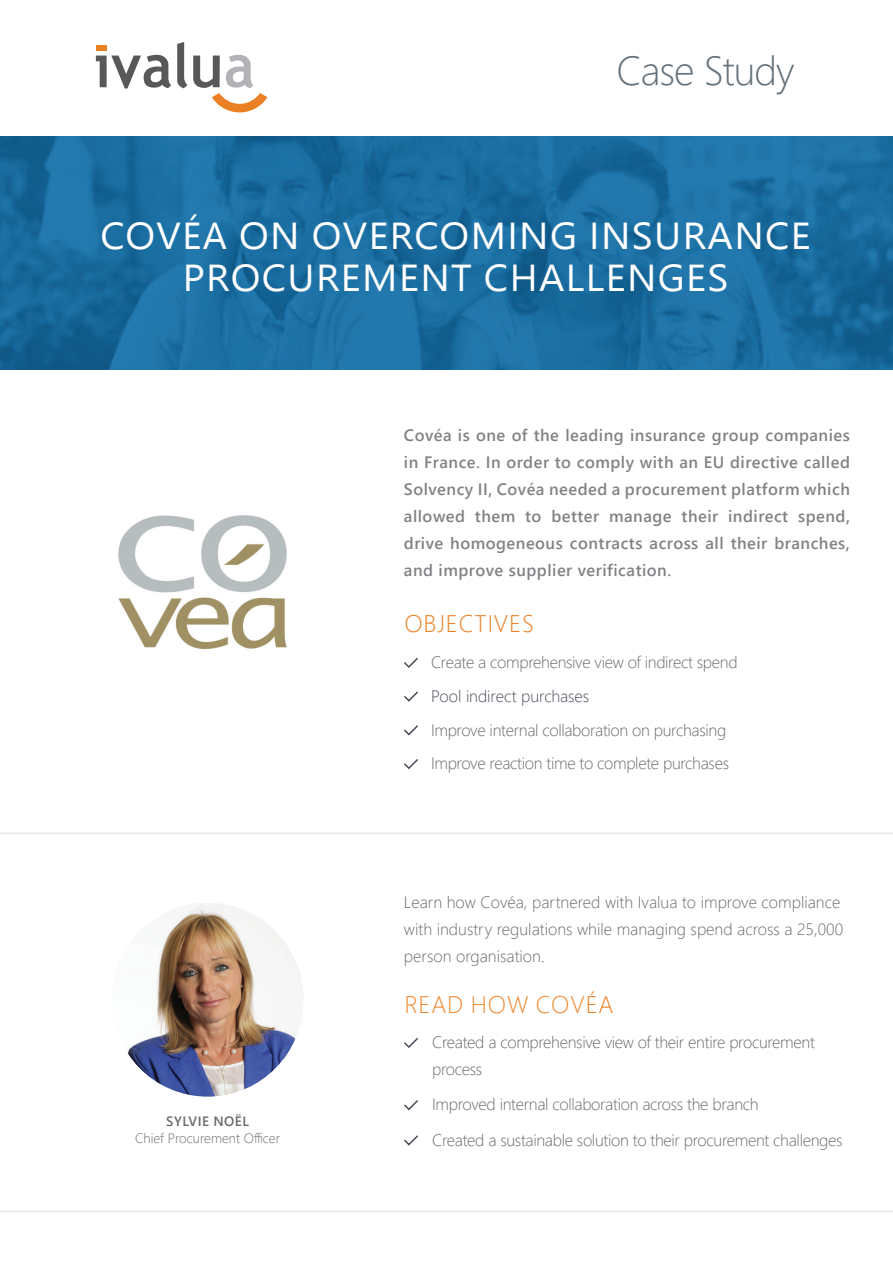
<style>
.page{position:relative;width:893px;height:1263px;background:#fff}
.page>*{position:absolute;margin:0;border:0;box-sizing:border-box;transform-origin:0 0}
.t1{font:300 40.5px "Segoe UI";letter-spacing:-.025em;color:#65727b}
.t2{font:37.5px/42px "Segoe UI";letter-spacing:.035em;color:#fff;text-align:center;scale:1.05 1}
.t3{font:300 24px "Segoe UI";letter-spacing:.035em;color:#ed8a34}
.t4{font:300 24px "Segoe UI";letter-spacing:.035em;color:#ea8023}
.t5{font:300 16.5px/27px "Segoe UI";letter-spacing:-.02em;color:#69696c}
.t6{font:600 16.5px/27px "Segoe UI";letter-spacing:.03em;color:#808285;text-align:justify}
.t7{font:300 16.5px/27px "Segoe UI";color:#69696c}
.t8{font:300 16.5px "Segoe UI";letter-spacing:-.01em;color:#484c59}
.t9{font:300 13.5px "Segoe UI";color:#69696c}
.t10{font:600 13.5px "Segoe UI";letter-spacing:.035em;color:#69696c}
.s1{color:#ea8023}
</style>
<div class="page">
<svg style="left:0;top:833px;width:893px;height:379px"></svg>
<img style="left:0;top:137px;width:893px;height:232px">
<svg style="left:402px;top:1036px;width:18px;height:13px"></svg>
<svg style="left:402px;top:1098px;width:18px;height:13px"></svg>
<svg style="left:402px;top:1134px;width:18px;height:13px"></svg>
<svg style="left:404px;top:657px;width:14px;height:11px"></svg>
<svg style="left:404px;top:691px;width:14px;height:11px"></svg>
<svg style="left:404px;top:725px;width:14px;height:11px"></svg>
<svg style="left:404px;top:759px;width:14px;height:11px"></svg>
<img style="left:112px;top:903px;width:192px;height:194px">
<img style="left:118px;top:515px;width:169px;height:135px">
<svg style="left:177px;top:42px;width:90px;height:70px"></svg>
<svg style="left:96px;top:55px;width:75px;height:34px"></svg>
<div style="left:96px;top:45px;width:11px;height:5px;background:#ea8023"></div>
<h1 class="t1" style="left:616px;top:38px;width:180px">Case Study</h1>
<h2 class="t2" style="left:100px;top:214px;width:678px">COVÉA ON OVERCOMING INSURANCE<br>PROCUREMENT CHALLENGES</h2>
<p class="t10" style="left:166px;top:1111px;width:84px">SYLVIE NOËL</p>
<p class="t9" style="left:135px;top:1127px;width:147px">Chief Procurement Officer</p>
<p class="t6" style="left:404px;top:422px;width:447px">Covéa is one of the leading insurance group companies in France. In order to comply with an EU directive called Solvency II, Covéa needed a procurement platform which allowed them to better manage their indirect spend, drive homogeneous contracts across all their branches, and improve supplier verification.</p>
<h3 class="t4" style="left:404px;top:604px;width:131px">OBJECTIVES</h3>
<p class="t5" style="left:431px;top:648px;width:308px">Create a comprehensive view of indirect spend</p>
<p class="t8" style="left:431px;top:683px;width:160px">Pool indirect purchases</p>
<p class="t5" style="left:431px;top:712px;width:300px;line-height:33.8px">Improve internal collaboration on purchasing<br>Improve reaction time to complete purchases</p>
<p class="t7" style="left:404px;top:888px;width:441px">Learn how Covéa, partnered with Ivalua to improve compliance with industry regulations while managing spend across a 25,000 person organisation.</p>
<h3 class="t3" style="left:404px;top:985px;width:211px">READ HOW COV<span class="s1">ÉA</span></h3>
<p class="t5" style="left:432px;top:1028px;width:384px">Created a comprehensive view of their entire procurement process</p>
<p class="t5" style="left:432px;top:1086px;width:412px;line-height:35.2px">Improved internal collaboration across the branch<br>Created a sustainable solution to their procurement challenges</p>
</div>
